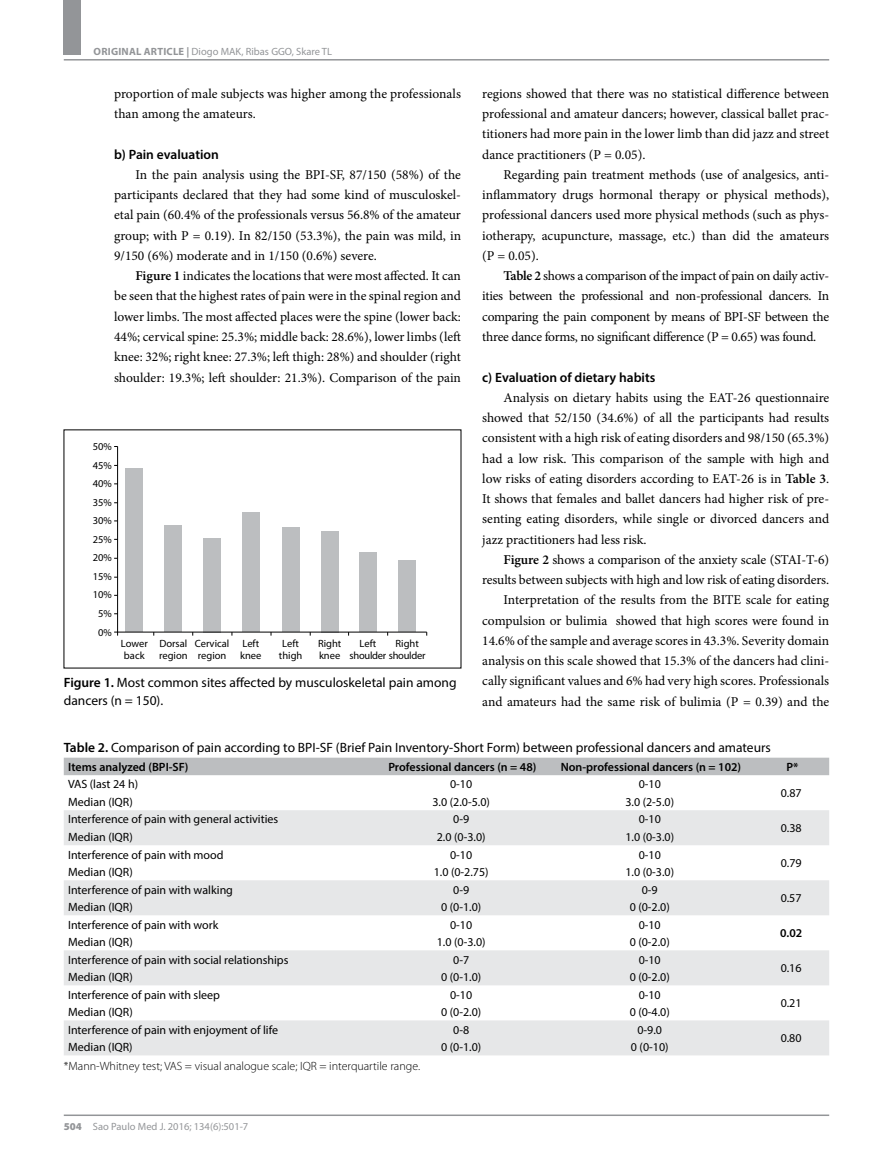
<style>
.page{position:relative;width:893px;height:1170px;background:#fff}
.page>*{position:absolute;margin:0;border:0;box-sizing:border-box;transform-origin:0 0}
.t1{font:13.5px/20.2px "Minion Pro";letter-spacing:-.005em;color:#000;text-align:justify}
.t2{font:13.5px/18px "Myriad Pro";color:#000}
.t3{font:600 13.5px "Myriad Pro";color:#000}
.t4{font:12px "Myriad Pro";color:#000}
.t5{font:600 12px "Myriad Pro";color:#000}
.t6{font:300 12px "Myriad Pro";color:#000}
.t7{font:10.5px/12.6px "Myriad Pro";color:#000}
.t8{font:10.5px "Myriad Pro";color:#939598}
.t9{font:10.5px/12.6px "Myriad Pro";letter-spacing:-.025em;color:#000}
.s1{font-weight:700}
.s2{font-weight:600}
.s3{font-weight:900}
</style>
<div class="page">
<div style="left:64px;top:0;width:17px;height:55px;background:#939598"></div>
<hr style="left:64px;top:59px;width:765px;height:2px;background:#939598">
<hr style="left:64px;top:1114px;width:765px;height:1px;background:#939598">
<div style="left:126px;top:469px;width:17px;height:163px;background:#bcbec0"></div>
<div style="left:165px;top:525px;width:17px;height:107px;background:#bcbec0"></div>
<div style="left:203px;top:538px;width:18px;height:94px;background:#bcbec0"></div>
<div style="left:242px;top:512px;width:17px;height:120px;background:#bcbec0"></div>
<div style="left:282px;top:527px;width:17px;height:105px;background:#bcbec0"></div>
<div style="left:321px;top:531px;width:17px;height:101px;background:#bcbec0"></div>
<div style="left:359px;top:552px;width:18px;height:80px;background:#bcbec0"></div>
<div style="left:399px;top:560px;width:17px;height:72px;background:#bcbec0"></div>
<hr style="left:117px;top:446px;width:1px;height:189px;background:#000">
<hr style="left:114px;top:631px;width:313px;height:1px;background:#000">
<div style="left:64px;top:757px;width:765px;height:18px;background:#bcbec0"></div>
<svg style="left:64px;top:810px;width:765px;height:245px;fill:#e6e7e8"></svg>
<p class="t8" style="left:94px;top:45px;width:240px"><span class="s1">ORIGINAL ARTICLE |</span> Diogo MAK, Ribas GGO, Skare TL</p>
<p class="t1" style="left:114px;top:83px;width:348px">proportion of male subjects was higher among the professionals than among the amateurs.</p>
<p class="t3" style="left:114px;top:145px;width:106px">b) Pain evaluation</p>
<p class="t1" style="left:114px;top:164px;width:348px;text-indent:21px">In the pain analysis using the BPI-SF, 87/150 (58%) of the participants declared that they had some kind of musculoskel&shy;etal pain (60.4% of the professionals versus 56.8% of the amateur group; with P = 0.19). In 82/150 (53.3%), the pain was mild, in 9/150 (6%) moderate and in 1/150 (0.6%) severe.</p>
<p class="t1" style="left:114px;top:266px;width:348px;text-indent:21px"><span class="s2">Figure 1</span> indicates the locations that were most affected. It can be seen that the highest rates of pain were in the spinal region and lower limbs. The most affected places were the spine (lower back:<br>44%; cervical spine: 25.3%; middle back: 28.6%), lower limbs (left knee: 32%; right knee: 27.3%; left thigh: 28%) and shoulder (right shoulder: 19.3%; left shoulder: 21.3%). Comparison of the pain</p>
<p class="t7" style="left:93px;top:437px;width:21px;line-height:18.5px;text-align:justify">50% 45% 40% 35% 30%</p>
<p class="t7" style="left:93px;top:530px;width:21px;line-height:18.6px;text-align:center">25%<br>20%<br>15%<br>10%<br>5%<br>0%</p>
<p class="t7" style="left:121px;top:636px;width:29px;text-align:center">Lower back</p>
<p class="t7" style="left:159px;top:636px;width:30px">Dorsal region</p>
<p class="t7" style="left:195px;top:636px;width:36px">Cervical region</p>
<p class="t7" style="left:240px;top:636px;width:23px">Left knee</p>
<p class="t7" style="left:279px;top:636px;width:25px;text-align:center">Left thigh</p>
<p class="t7" style="left:318px;top:636px;width:25px">Right knee</p>
<p class="t9" style="left:350px;top:636px;width:78px;text-indent:10px">Left<br>shoulder shoulder</p>
<p class="t7" style="left:396px;top:636px;width:25px">Right</p>
<p class="t2" style="left:64px;top:673px;width:394px"><span class="s2">Figure 1.</span> Most common sites affected by musculoskeletal pain among dancers (n = 150).</p>
<p class="t1" style="left:482px;top:83px;width:348px">regions showed that there was no statistical difference between professional and amateur dancers; however, classical ballet prac&shy;titioners had more pain in the lower limb than did jazz and street dance practitioners (P = 0.05).</p>
<p class="t1" style="left:482px;top:164px;width:348px;text-indent:21px">Regarding pain treatment methods (use of analgesics, anti&shy;inflammatory drugs hormonal therapy or physical methods), professional dancers used more physical methods (such as phys&shy;iotherapy, acupuncture, massage, etc.) than did the amateurs (P = 0.05).</p>
<p class="t1" style="left:482px;top:266px;width:348px;text-indent:21px"><span class="s2">Table 2</span> shows a comparison of the impact of pain on daily activ&shy;ities between the professional and non-professional dancers. In comparing the pain component by means of BPI-SF between the three dance forms, no significant difference (P = 0.65) was found.</p>
<p class="t3" style="left:482px;top:368px;width:175px">c) Evaluation of dietary habits</p>
<p class="t1" style="left:482px;top:387px;width:348px;text-indent:21px">Analysis on dietary habits using the EAT-26 questionnaire showed that 52/150 (34.6%) of all the participants had results consistent with a high risk of eating disorders and 98/150 (65.3%) had a low risk. This comparison of the sample with high and low risks of eating disorders according to EAT-26 is in <span class="s2">Table 3</span>.<br>It shows that females and ballet dancers had higher risk of pre&shy;senting eating disorders, while single or divorced dancers and jazz practitioners had less risk.</p>
<p class="t1" style="left:482px;top:549px;width:348px;text-align:right"><span class="s2">Figure 2</span> shows a comparison of the anxiety scale (STAI-T-6) results between subjects with high and low risk of eating disorders.<br>Interpretation of the results from the BITE scale for eating compulsion or bulimia showed that high scores were found in 14.6% of the sample and average scores in 43.3%. Severity domain analysis on this scale showed that 15.3% of the dancers had clini&shy;cally significant values and 6% had very high scores. Professionals and amateurs had the same risk of bulimia (P = 0.39) and the</p>
<p class="t2" style="left:64px;top:737px;width:709px"><span class="s2">Table 2.</span> Comparison of pain according to BPI-SF (Brief Pain Inventory-Short Form) between professional dancers and amateurs</p>
<p class="t5" style="left:68px;top:759px;width:122px">Items analyzed (BPI-SF)</p>
<p class="t5" style="left:388px;top:759px;width:149px">Professional dancers (n = 48)</p>
<p class="t5" style="left:561px;top:759px;width:182px">Non-professional dancers (n = 102)</p>
<p class="t5" style="left:786px;top:759px;width:13px">P*</p>
<p class="t4" style="left:68px;top:777px;width:72px">VAS (last 24 h)</p>
<p class="t4" style="left:450px;top:777px;width:24px">0-10</p>
<p class="t4" style="left:639px;top:777px;width:24px">0-10</p>
<p class="t4" style="left:781px;top:785px;width:22px">0.87</p>
<p class="t4" style="left:68px;top:794px;width:66px">Median (IQR)</p>
<p class="t4" style="left:432px;top:794px;width:59px">3.0 (2.0-5.0)</p>
<p class="t4" style="left:625px;top:794px;width:50px">3.0 (2-5.0)</p>
<p class="t4" style="left:68px;top:812px;width:212px">Interference of pain with general activities</p>
<p class="t4" style="left:453px;top:812px;width:17px">0-9</p>
<p class="t4" style="left:639px;top:812px;width:24px">0-10</p>
<p class="t4" style="left:781px;top:820px;width:22px">0.38</p>
<p class="t4" style="left:68px;top:829px;width:66px">Median (IQR)</p>
<p class="t4" style="left:437px;top:829px;width:50px">2.0 (0-3.0)</p>
<p class="t4" style="left:625px;top:829px;width:50px">1.0 (0-3.0)</p>
<p class="t4" style="left:68px;top:847px;width:157px">Interference of pain with mood</p>
<p class="t4" style="left:450px;top:847px;width:24px">0-10</p>
<p class="t4" style="left:639px;top:847px;width:24px">0-10</p>
<p class="t4" style="left:781px;top:855px;width:22px">0.79</p>
<p class="t4" style="left:68px;top:864px;width:66px">Median (IQR)</p>
<p class="t4" style="left:434px;top:864px;width:56px">1.0 (0-2.75)</p>
<p class="t4" style="left:625px;top:864px;width:50px">1.0 (0-3.0)</p>
<p class="t4" style="left:68px;top:882px;width:166px">Interference of pain with walking</p>
<p class="t4" style="left:453px;top:882px;width:17px">0-9</p>
<p class="t4" style="left:642px;top:882px;width:17px">0-9</p>
<p class="t4" style="left:781px;top:890px;width:22px">0.57</p>
<p class="t4" style="left:68px;top:899px;width:66px">Median (IQR)</p>
<p class="t4" style="left:441px;top:899px;width:42px">0 (0-1.0)</p>
<p class="t4" style="left:630px;top:899px;width:42px">0 (0-2.0)</p>
<p class="t4" style="left:68px;top:917px;width:152px">Interference of pain with work</p>
<p class="t4" style="left:450px;top:917px;width:24px">0-10</p>
<p class="t4" style="left:639px;top:917px;width:24px">0-10</p>
<p class="t5" style="left:780px;top:925px;width:24px">0.02</p>
<p class="t4" style="left:68px;top:934px;width:66px">Median (IQR)</p>
<p class="t4" style="left:437px;top:934px;width:50px">1.0 (0-3.0)</p>
<p class="t4" style="left:630px;top:934px;width:42px">0 (0-2.0)</p>
<p class="t4" style="left:68px;top:952px;width:222px">Interference of pain with social relationships</p>
<p class="t4" style="left:453px;top:952px;width:17px">0-7</p>
<p class="t4" style="left:639px;top:952px;width:24px">0-10</p>
<p class="t4" style="left:781px;top:960px;width:22px">0.16</p>
<p class="t4" style="left:68px;top:969px;width:66px">Median (IQR)</p>
<p class="t4" style="left:441px;top:969px;width:42px">0 (0-1.0)</p>
<p class="t4" style="left:630px;top:969px;width:42px">0 (0-2.0)</p>
<p class="t4" style="left:68px;top:987px;width:154px">Interference of pain with sleep</p>
<p class="t4" style="left:450px;top:987px;width:24px">0-10</p>
<p class="t4" style="left:639px;top:987px;width:24px">0-10</p>
<p class="t4" style="left:781px;top:995px;width:22px">0.21</p>
<p class="t4" style="left:68px;top:1004px;width:66px">Median (IQR)</p>
<p class="t4" style="left:441px;top:1004px;width:42px">0 (0-2.0)</p>
<p class="t4" style="left:630px;top:1004px;width:42px">0 (0-4.0)</p>
<p class="t4" style="left:68px;top:1022px;width:212px">Interference of pain with enjoyment of life</p>
<p class="t4" style="left:453px;top:1022px;width:17px">0-8</p>
<p class="t4" style="left:637px;top:1022px;width:26px">0-9.0</p>
<p class="t4" style="left:781px;top:1030px;width:22px">0.80</p>
<p class="t4" style="left:68px;top:1039px;width:66px">Median (IQR)</p>
<p class="t4" style="left:441px;top:1039px;width:42px">0 (0-1.0)</p>
<p class="t4" style="left:631px;top:1039px;width:39px">0 (0-10)</p>
<p class="t6" style="left:64px;top:1059px;width:358px">*Mann-Whitney test; VAS = visual analogue scale; IQR = interquartile range.</p>
<p class="t8" style="left:64px;top:1119px;width:186px"><span class="s3">504</span> Sao Paulo Med J. 2016; 134(6):501-7</p>
</div>
